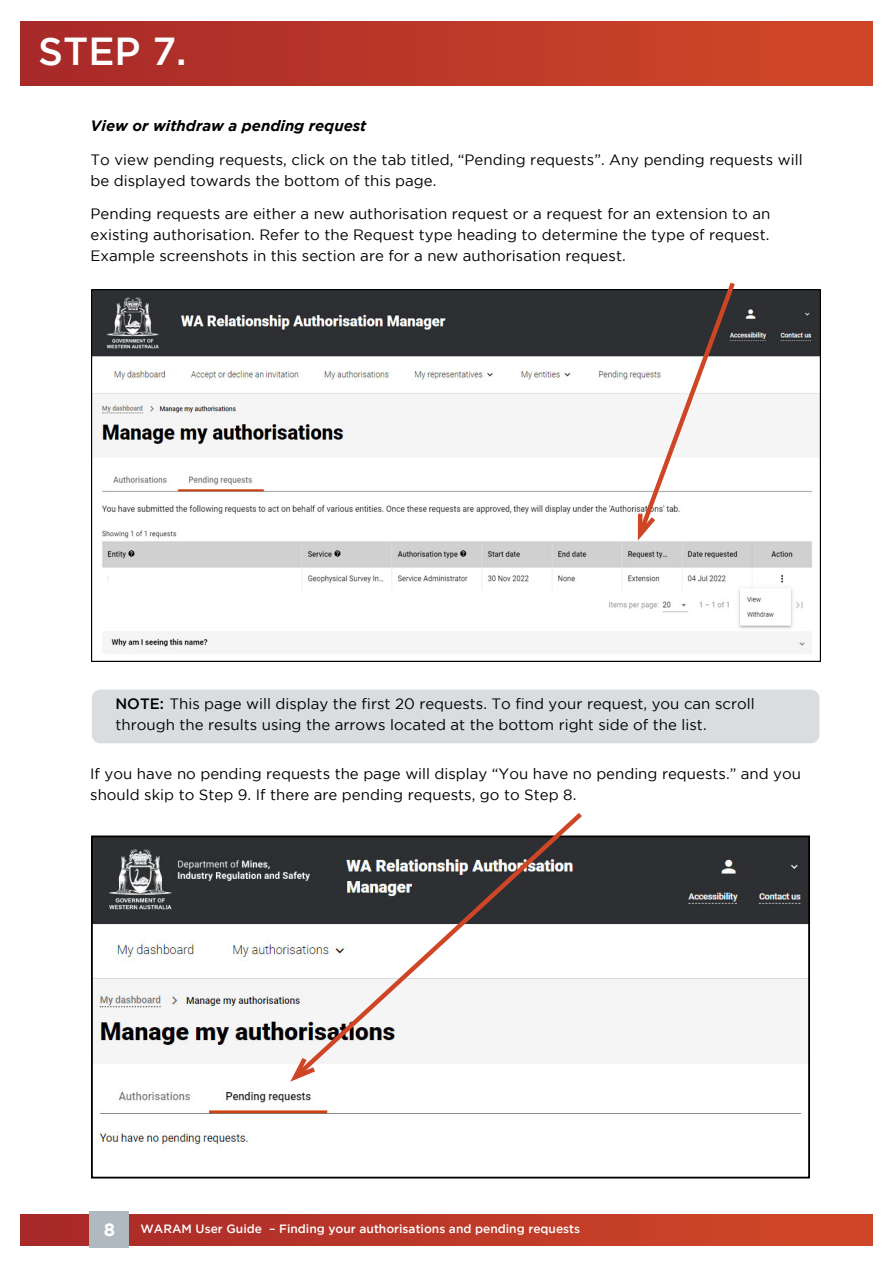
<style>
.page{position:relative;width:893px;height:1263px;background:#fff}
.page>*{position:absolute;margin:0;border:0;box-sizing:border-box;transform-origin:0 0}
.t1{font:500 39px "Gotham";color:#fff}
.t2{font:700 18px "Gotham";color:#fff}
.t3{font:15px/21px "Gotham";color:#000}
.t4{font:italic 700 15px "Gotham";color:#000}
.t5{font:500 12px "Gotham";color:#fff}
.s1{font-weight:500}
</style>
<div class="page">
<div style="left:20px;top:22px;width:853px;height:64px;background:linear-gradient(to right,#a7292a,#d24927)"></div>
<div style="left:20px;top:1214px;width:853px;height:31px;background:linear-gradient(to right,#a7292a,#d24927)"></div>
<div style="left:90px;top:1211px;width:39px;height:37px;background:#b0b8c0"></div>
<img style="left:94px;top:838px;width:713px;height:308px">
<div style="left:91px;top:835px;width:719px;height:343px;border:2px solid #000"></div>
<img style="left:91px;top:290px;width:729px;height:371px">
<svg style="left:634px;top:282px;width:104px;height:265px"></svg>
<svg style="left:289px;top:813px;width:298px;height:271px"></svg>
<svg style="left:285px;top:1053px;width:35px;height:33px"></svg>
<div style="left:92px;top:690px;width:727px;height:53px;background:#dadde0;border-radius:9px"></div>
<h1 class="t1" style="left:38px;top:29px;width:150px">STEP 7.</h1>
<p class="t4" style="left:91px;top:117px;width:277px">View or withdraw a pending request</p>
<p class="t3" style="left:91px;top:149px;width:713px">To view pending requests, click on the tab titled, “Pending requests”. Any pending requests will be displayed towards the bottom of this page.</p>
<p class="t3" style="left:91px;top:203px;width:681px;text-align:justify">Pending requests are either a new authorisation request or a request for an extension to an existing authorisation. Refer to the Request type heading to determine the type of request.<br>Example screenshots in this section are for a new authorisation request.</p>
<p class="t3" style="left:115px;top:693px;width:641px"><span class="s1">NOTE:</span> This page will display the first 20 requests. To find your request, you can scroll through the results using the arrows located at the bottom right side of the list.</p>
<p class="t3" style="left:90px;top:763px;width:712px">If you have no pending requests the page will display “You have no pending requests.” and you should skip to Step 9. If there are pending requests, go to Step 8.</p>
<p class="t2" style="left:104px;top:1219px;width:13px">8</p>
<p class="t5" style="left:141px;top:1222px;width:441px">WARAM User Guide – Finding your authorisations and pending requests</p>
</div>
